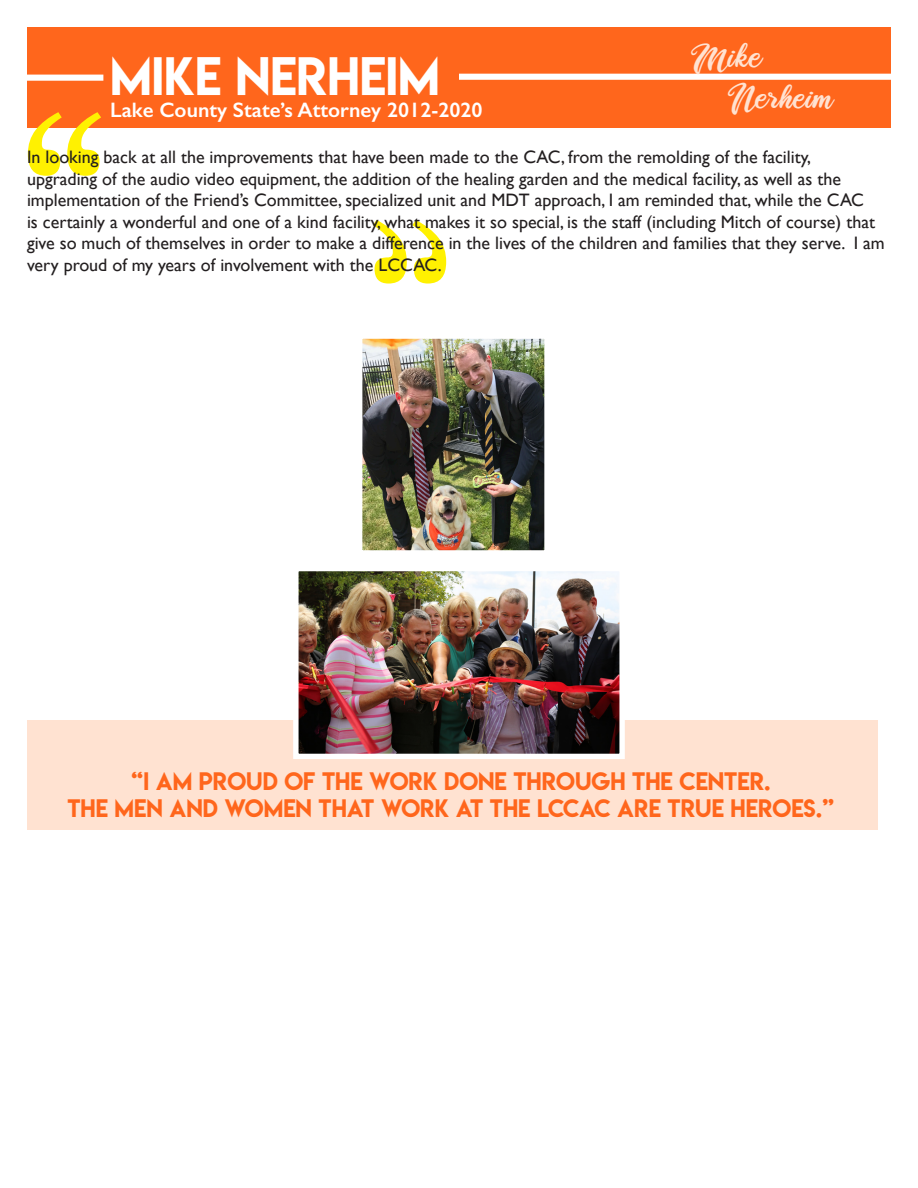
<style>
.page{position:relative;width:918px;height:1188px;background:#fff}
.page>*{position:absolute;margin:0;border:0;box-sizing:border-box;transform-origin:0 0}
.t1{font:228.9px "Marion";color:#fff101}
.t2{font:48px "Lemon Milk";color:#fff}
.t3{font:36px "Ballet Harmony";color:#ffe2d1}
.t4{font:22.5px "Lemon Milk";color:#ff661c}
.t5{font:600 21px "Gill Sans";color:#fff}
.t6{font:18px/21.6px "Gill Sans";color:#231f20}
</style>
<div class="page">
<div style="left:28px;top:27px;width:863px;height:100px;background:#ff661c"></div>
<div style="left:19px;top:75px;width:84px;height:6px;background:#fff"></div>
<div style="left:459px;top:74px;width:445px;height:6px;background:#fff"></div>
<div style="left:27px;top:721px;width:851px;height:109px;background:#ffe2d1"></div>
<img style="left:363px;top:340px;width:180px;height:209px">
<div style="left:356px;top:333px;width:194px;height:223px;border:6px solid #fff"></div>
<img style="left:299px;top:572px;width:320px;height:181px">
<div style="left:293px;top:566px;width:332px;height:193px;border:5px solid #fff"></div>
<p class="t3" style="left:691px;top:41px;width:73px">Mike</p>
<p class="t3" style="left:729px;top:81px;width:108px">Nerheim</p>
<p class="t6" style="left:27px;top:146px;width:786px">In looking back at all the improvements that have been made to the CAC, from the remolding of the facility,</p>
<p class="t6" style="left:27px;top:168px;width:859px">upgrading of the audio video equipment, the addition of the healing garden and the medical facility, as well as the implementation of the Friend’s Committee, specialized unit and MDT approach, I am reminded that, while the CAC<br>is certainly a wonderful and one of a kind facility, what makes it so special, is the staff (including Mitch of course) that give so much of themselves in order to make a difference in the lives of the children and families that they serve. I am very proud of my years of involvement with the LCCAC.</p>
<p class="t2" style="left:110px;top:41px;width:331px">MIKE NERHEIM</p>
<p class="t5" style="left:110px;top:97px;width:374px">Lake County State’s Attorney 2012-2020</p>
<p class="t1" style="left:20px;top:60px;width:90px">“</p>
<p class="t4" style="left:131px;top:765px;width:641px">“I AM PROUD OF THE WORK DONE THROUGH THE CENTER.</p>
<p class="t4" style="left:67px;top:792px;width:769px">THE MEN AND WOMEN THAT WORK AT THE LCCAC ARE TRUE HEROES.”</p>
</div>
